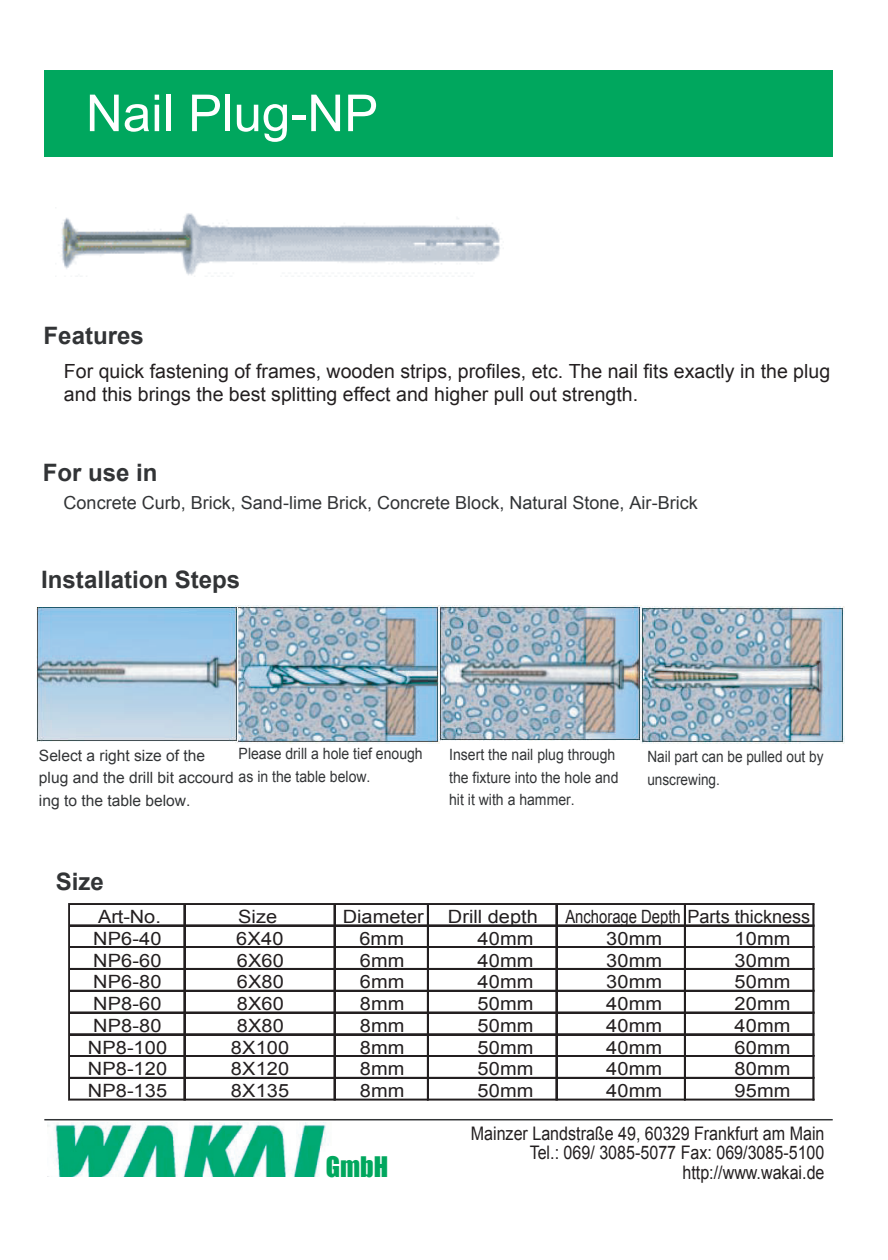
<style>
.page{position:relative;width:888px;height:1260px;background:#fff}
.page>*{position:absolute;margin:0;border:0;box-sizing:border-box;transform-origin:0 0}
.t1{font:51px "Arial";color:#fff}
.t2{font:25.95px "Impact";color:#00a75e}
.t3{font:700 24px "Arial";color:#323436}
.t4{font:19.5px/23.2px "Arial";color:#231f20}
.t5{font:18.6px/19.5px "Arial";color:#231f20;text-align:right;scale:.86 1}
.t6{font:18.3px "Arial";letter-spacing:.01em;color:#231f20;scale:1.09 1}
.t7{font:18.3px "Arial";letter-spacing:.01em;color:#231f20;scale:.81 1}
.t8{font:18px "Arial";color:#323436}
.t9{font:15.6px/22.5px "Arial";color:#323436;scale:.9 1}
.t10{font:15.6px/22.5px "Arial";color:#323436}
.t11{font:15.6px/22.5px "Arial";color:#323436;scale:.87 1}
</style>
<div class="page">
<div style="left:44px;top:71px;width:789px;height:86px;background:#00a75e"></div>
<hr style="left:44px;top:1119px;width:789px;height:1px;background:#323436">
<img style="left:47px;top:1122px;width:280px;height:55px">
<img style="left:55px;top:207px;width:445px;height:70px">
<img style="left:236px;top:606px;width:204px;height:137px">
<img style="left:439px;top:606px;width:203px;height:135px">
<img style="left:640px;top:607px;width:205px;height:136px">
<img style="left:36px;top:608px;width:202px;height:134px">
<hr style="left:68px;top:903px;width:2px;height:198px;background:#231f20">
<hr style="left:184px;top:905px;width:1px;height:196px;background:#231f20">
<hr style="left:334px;top:905px;width:2px;height:196px;background:#231f20">
<hr style="left:427px;top:905px;width:2px;height:196px;background:#231f20">
<hr style="left:556px;top:905px;width:1px;height:196px;background:#231f20">
<hr style="left:684px;top:905px;width:2px;height:196px;background:#231f20">
<hr style="left:813px;top:905px;width:1px;height:196px;background:#231f20">
<hr style="left:70px;top:903px;width:744px;height:2px;background:#231f20">
<hr style="left:70px;top:925px;width:744px;height:1px;background:#231f20">
<hr style="left:70px;top:946px;width:744px;height:1px;background:#231f20">
<hr style="left:70px;top:947px;width:744px;height:1px;background:#231f20">
<hr style="left:70px;top:968px;width:744px;height:2px;background:#231f20">
<hr style="left:70px;top:990px;width:744px;height:2px;background:#231f20">
<hr style="left:70px;top:1012px;width:744px;height:1px;background:#231f20">
<hr style="left:70px;top:1034px;width:744px;height:1px;background:#231f20">
<hr style="left:70px;top:1055px;width:744px;height:1px;background:#231f20">
<hr style="left:70px;top:1056px;width:744px;height:1px;background:#231f20">
<hr style="left:70px;top:1077px;width:744px;height:2px;background:#231f20">
<hr style="left:70px;top:1099px;width:744px;height:2px;background:#231f20">
<h1 class="t1" style="left:86px;top:80px;width:294px">Nail Plug-NP</h1>
<h3 class="t3" style="left:44px;top:319px;width:102px">Features</h3>
<p class="t4" style="left:64px;top:360px;width:768px">For quick fastening of frames, wooden strips, profiles, etc. The nail fits exactly in the plug and this brings the best splitting effect and higher pull out strength.</p>
<h3 class="t3" style="left:43px;top:457px;width:116px">For use in</h3>
<p class="t8" style="left:64px;top:491px;width:636px">Concrete Curb, Brick, Sand-lime Brick, Concrete Block, Natural Stone, Air-Brick</p>
<h3 class="t3" style="left:41px;top:564px;width:201px">Installation Steps</h3>
<p class="t9" style="left:239px;top:743px;width:206px">Please drill a hole tief enough</p>
<p class="t9" style="left:449px;top:744px;width:190px">Insert the nail plug through the fixture into the hole and hit it with a hammer.</p>
<p class="t11" style="left:647px;top:746px;width:204px">Nail part can be pulled out by unscrewing.</p>
<p class="t10" style="left:39px;top:744px;width:333px">Select a right size of the<br>plug and the drill bit accourd as in the table below. ing to the table below.</p>
<h3 class="t3" style="left:56px;top:865px;width:50px">Size</h3>
<p class="t6" style="left:98px;top:905px;width:59px">Art-No.</p>
<p class="t6" style="left:238px;top:905px;width:37px">Size</p>
<p class="t6" style="left:343px;top:905px;width:76px">Diameter</p>
<p class="t6" style="left:448px;top:905px;width:84px">Drill depth</p>
<p class="t7" style="left:565px;top:905px;width:304px">Anchorage Depth Parts thickness</p>
<p class="t6" style="left:93px;top:926px;width:64px">NP6-40</p>
<p class="t6" style="left:236px;top:926px;width:45px">6X40</p>
<p class="t6" style="left:359px;top:926px;width:43px">6mm</p>
<p class="t6" style="left:478px;top:926px;width:53px">40mm</p>
<p class="t6" style="left:606px;top:926px;width:53px">30mm</p>
<p class="t6" style="left:735px;top:926px;width:53px">10mm</p>
<p class="t6" style="left:93px;top:948px;width:64px">NP6-60</p>
<p class="t6" style="left:237px;top:948px;width:45px">6X60</p>
<p class="t6" style="left:360px;top:948px;width:43px">6mm</p>
<p class="t6" style="left:478px;top:948px;width:53px">40mm</p>
<p class="t6" style="left:606px;top:948px;width:53px">30mm</p>
<p class="t6" style="left:735px;top:948px;width:53px">30mm</p>
<p class="t6" style="left:93px;top:970px;width:64px">NP6-80</p>
<p class="t6" style="left:237px;top:970px;width:45px">6X80</p>
<p class="t6" style="left:360px;top:970px;width:43px">6mm</p>
<p class="t6" style="left:478px;top:970px;width:53px">40mm</p>
<p class="t6" style="left:606px;top:970px;width:53px">30mm</p>
<p class="t6" style="left:735px;top:970px;width:53px">50mm</p>
<p class="t6" style="left:93px;top:992px;width:64px">NP8-60</p>
<p class="t6" style="left:237px;top:992px;width:45px">8X60</p>
<p class="t6" style="left:360px;top:992px;width:43px">8mm</p>
<p class="t6" style="left:478px;top:992px;width:53px">50mm</p>
<p class="t6" style="left:606px;top:992px;width:53px">40mm</p>
<p class="t6" style="left:735px;top:992px;width:53px">20mm</p>
<p class="t6" style="left:93px;top:1013px;width:64px">NP8-80</p>
<p class="t6" style="left:237px;top:1013px;width:45px">8X80</p>
<p class="t6" style="left:360px;top:1013px;width:43px">8mm</p>
<p class="t6" style="left:478px;top:1013px;width:53px">50mm</p>
<p class="t6" style="left:606px;top:1013px;width:53px">40mm</p>
<p class="t6" style="left:735px;top:1013px;width:53px">40mm</p>
<p class="t6" style="left:88px;top:1035px;width:75px">NP8-100</p>
<p class="t6" style="left:231px;top:1035px;width:55px">8X100</p>
<p class="t6" style="left:360px;top:1035px;width:43px">8mm</p>
<p class="t6" style="left:478px;top:1035px;width:53px">50mm</p>
<p class="t6" style="left:606px;top:1035px;width:53px">40mm</p>
<p class="t6" style="left:735px;top:1035px;width:53px">60mm</p>
<p class="t6" style="left:88px;top:1057px;width:75px">NP8-120</p>
<p class="t6" style="left:231px;top:1057px;width:55px">8X120</p>
<p class="t6" style="left:360px;top:1057px;width:43px">8mm</p>
<p class="t6" style="left:478px;top:1057px;width:53px">50mm</p>
<p class="t6" style="left:606px;top:1057px;width:53px">40mm</p>
<p class="t6" style="left:735px;top:1057px;width:53px">80mm</p>
<p class="t6" style="left:88px;top:1079px;width:75px">NP8-135</p>
<p class="t6" style="left:231px;top:1079px;width:55px">8X135</p>
<p class="t6" style="left:360px;top:1079px;width:43px">8mm</p>
<p class="t6" style="left:478px;top:1079px;width:53px">50mm</p>
<p class="t6" style="left:606px;top:1079px;width:53px">40mm</p>
<p class="t6" style="left:735px;top:1079px;width:53px">95mm</p>
<p class="t5" style="left:471px;top:1124px;width:413px">Mainzer Landstraße 49, 60329 Frankfurt am Main<br>Tel.: 069/ 3085-5077 Fax: 069/3085-5100 http://www.wakai.de</p>
<h2 class="t2" style="left:326px;top:1146px;width:64px">GmbH</h2>
</div>
